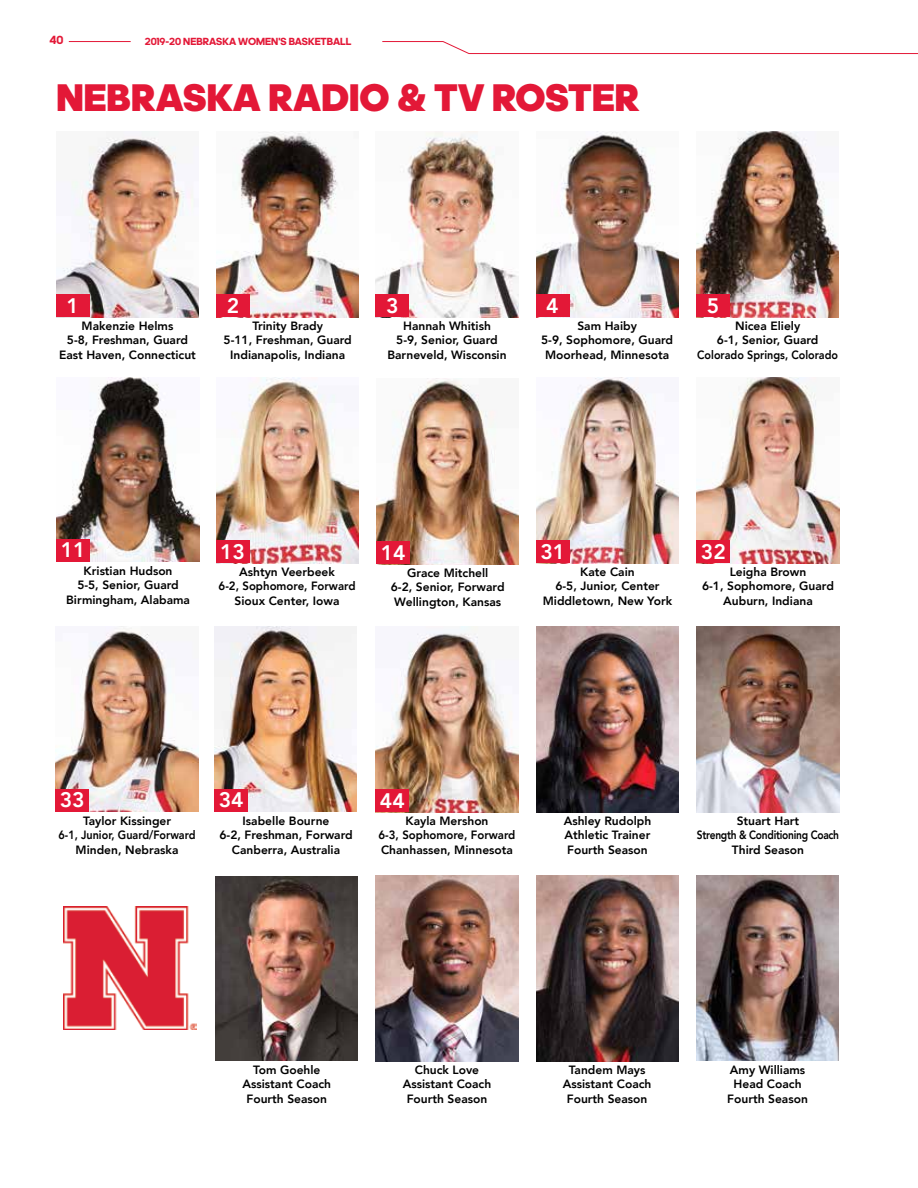
<style>
.page{position:relative;width:918px;height:1188px;background:#fff}
.page>*{position:absolute;margin:0;border:0;box-sizing:border-box;transform-origin:0 0}
.t1{font:900 39px "adineue PRO";color:#e31837}
.t2{font:800 21px "Avenir LT Std";color:#fff}
.t3{font:800 12px/14.4px "Avenir LT Std";color:#000;text-align:center}
.t4{font:800 12px/14.4px "Avenir LT Std";letter-spacing:-.025em;color:#000;text-align:center}
.t5{font:700 12px "adineue PRO";color:#e31837}
.t6{font:700 10.5px "adineue PRO";color:#e31837}
</style>
<div class="page">
<hr style="left:69px;top:41px;width:62px;height:1px;background:#e31837">
<hr style="left:382px;top:41px;width:61px;height:1px;background:#e31837">
<svg style="left:443px;top:41px;width:26px;height:13px"></svg>
<hr style="left:469px;top:53px;width:449px;height:1px;background:#e31837">
<img style="left:697px;top:378px;width:142px;height:185px">
<img style="left:376px;top:627px;width:142px;height:185px">
<img style="left:536px;top:132px;width:142px;height:185px">
<img style="left:57px;top:378px;width:142px;height:184px">
<img style="left:215px;top:627px;width:142px;height:185px">
<img style="left:216px;top:378px;width:142px;height:185px">
<img style="left:376px;top:132px;width:142px;height:185px">
<img style="left:697px;top:132px;width:142px;height:185px">
<img style="left:376px;top:876px;width:142px;height:185px">
<img style="left:216px;top:877px;width:142px;height:184px">
<img style="left:696px;top:876px;width:142px;height:185px">
<img style="left:536px;top:876px;width:142px;height:185px">
<div style="left:376px;top:790px;width:33px;height:22px;background:#e31837"></div>
<div style="left:697px;top:541px;width:33px;height:22px;background:#e31837"></div>
<div style="left:536px;top:295px;width:33px;height:22px;background:#e31837"></div>
<div style="left:215px;top:789px;width:33px;height:23px;background:#e31837"></div>
<div style="left:57px;top:539px;width:33px;height:23px;background:#e31837"></div>
<div style="left:216px;top:541px;width:33px;height:22px;background:#e31837"></div>
<div style="left:376px;top:295px;width:33px;height:22px;background:#e31837"></div>
<div style="left:697px;top:295px;width:33px;height:22px;background:#e31837"></div>
<img style="left:56px;top:628px;width:142px;height:184px">
<img style="left:536px;top:378px;width:143px;height:185px">
<div style="left:56px;top:789px;width:33px;height:23px;background:#e31837"></div>
<div style="left:536px;top:541px;width:33px;height:22px;background:#e31837"></div>
<img style="left:536px;top:627px;width:143px;height:185px">
<img style="left:697px;top:627px;width:142px;height:185px">
<img style="left:377px;top:378px;width:142px;height:186px">
<div style="left:377px;top:542px;width:33px;height:22px;background:#e31837"></div>
<img style="left:217px;top:132px;width:142px;height:185px">
<img style="left:56px;top:132px;width:143px;height:185px">
<div style="left:217px;top:295px;width:33px;height:22px;background:#e31837"></div>
<div style="left:56px;top:295px;width:33px;height:22px;background:#e31837"></div>
<img style="left:64px;top:906px;width:132px;height:124px">
<p class="t5" style="left:49px;top:33px;width:16px">40</p>
<p class="t6" style="left:145px;top:35px;width:208px">2019-20 NEBRASKA WOMEN'S BASKETBALL</p>
<h1 class="t1" style="left:56px;top:74px;width:584px">NEBRASKA RADIO &amp; TV ROSTER</h1>
<h2 class="t2" style="left:67px;top:293px;width:14px">1</h2>
<h2 class="t2" style="left:227px;top:293px;width:14px">2</h2>
<h2 class="t2" style="left:386px;top:293px;width:14px">3</h2>
<h2 class="t2" style="left:707px;top:293px;width:14px">5</h2>
<h2 class="t2" style="left:546px;top:293px;width:14px">4</h2>
<p class="t3" style="left:59px;top:319px;width:138px">Makenzie Helms<br>5-8, Freshman, Guard<br>East Haven, Connecticut</p>
<p class="t3" style="left:224px;top:318px;width:130px">Trinity Brady<br>5-11, Freshman, Guard<br>Indianapolis, Indiana</p>
<p class="t3" style="left:387px;top:319px;width:121px">Hannah Whitish<br>5-9, Senior, Guard<br>Barneveld, Wisconsin</p>
<p class="t3" style="left:697px;top:318px;width:142px">Nicea Eliely<br>6-1, Senior, Guard<br>Colorado Springs, Colorado</p>
<p class="t3" style="left:541px;top:318px;width:133px">Sam Haiby<br>5-9, Sophomore, Guard<br>Moorhead, Minnesota</p>
<h2 class="t2" style="left:61px;top:538px;width:26px">11</h2>
<h2 class="t2" style="left:220px;top:539px;width:26px">13</h2>
<p class="t3" style="left:66px;top:564px;width:125px">Kristian Hudson<br>5-5, Senior, Guard<br>Birmingham, Alabama</p>
<p class="t3" style="left:219px;top:565px;width:138px">Ashtyn Veerbeek<br>6-2, Sophomore, Forward<br>Sioux Center, Iowa</p>
<h2 class="t2" style="left:381px;top:540px;width:26px">14</h2>
<p class="t3" style="left:391px;top:565px;width:115px">Grace Mitchell<br>6-2, Senior, Forward<br>Wellington, Kansas</p>
<h2 class="t2" style="left:540px;top:539px;width:26px">31</h2>
<p class="t3" style="left:543px;top:565px;width:131px">Kate Cain<br>6-5, Junior, Center<br>Middletown, New York</p>
<h2 class="t2" style="left:701px;top:539px;width:26px">32</h2>
<p class="t3" style="left:702px;top:565px;width:133px">Leigha Brown<br>6-1, Sophomore, Guard<br>Auburn, Indiana</p>
<h2 class="t2" style="left:60px;top:788px;width:26px">33</h2>
<p class="t3" style="left:59px;top:813px;width:138px">Taylor Kissinger<br>6-1, Junior, Guard/Forward<br>Minden, Nebraska</p>
<h2 class="t2" style="left:219px;top:788px;width:26px">34</h2>
<p class="t3" style="left:219px;top:813px;width:135px">Isabelle Bourne<br>6-2, Freshman, Forward<br>Canberra, Australia</p>
<h2 class="t2" style="left:380px;top:788px;width:26px">44</h2>
<p class="t3" style="left:379px;top:814px;width:138px">Kayla Mershon<br>6-3, Sophomore, Forward<br>Chanhassen, Minnesota</p>
<p class="t3" style="left:564px;top:814px;width:89px;text-align:justify">Ashley Rudolph Athletic Trainer Fourth Season</p>
<p class="t4" style="left:697px;top:814px;width:144px">Stuart Hart<br>Strength &amp; Conditioning Coach<br>Third Season</p>
<p class="t3" style="left:563px;top:1062px;width:90px">Tandem Mays<br>Assistant Coach<br>Fourth Season</p>
<p class="t3" style="left:242px;top:1063px;width:90px">Tom Goehle<br>Assistant Coach<br>Fourth Season</p>
<p class="t3" style="left:727px;top:1062px;width:82px">Amy Williams<br>Head Coach<br>Fourth Season</p>
<p class="t3" style="left:403px;top:1063px;width:90px">Chuck Love<br>Assistant Coach<br>Fourth Season</p>
</div>
